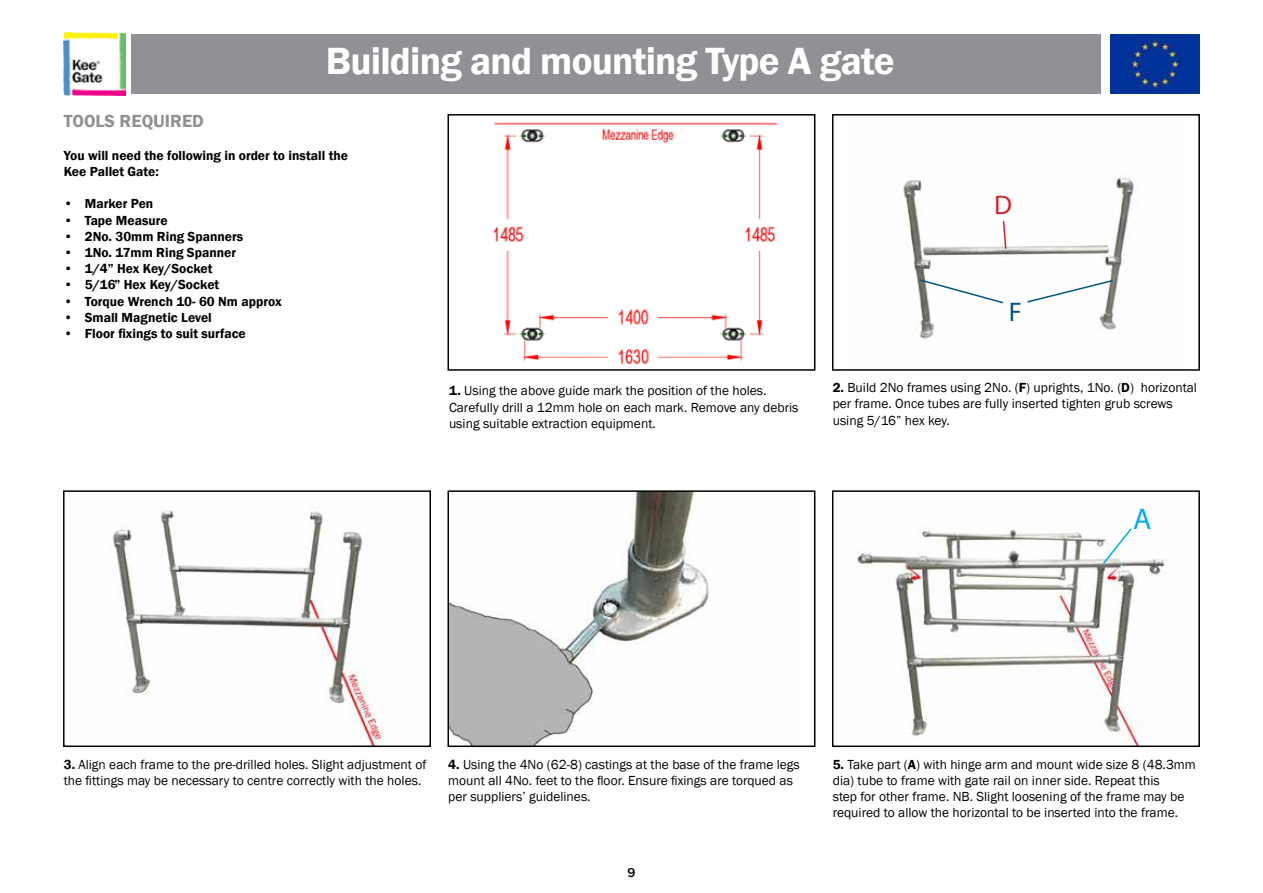
<style>
.page{position:relative;width:1263px;height:893px;background:#fff}
.page>*{position:absolute;margin:0;border:0;box-sizing:border-box;transform-origin:0 0}
.t1{font:600 39px "Franklin Gothic";letter-spacing:-.02em;color:#fff}
.t2{font:30px "Myriad Pro";color:#00aeef}
.t3{font:27px "Myriad Pro";color:#d2232a}
.t4{font:27px "Myriad Pro";color:#005486}
.t5{font:600 18px "Franklin Gothic";color:#919195}
.t6{font:13.5px/16.2px "Franklin Gothic";color:#000}
.t7{font:600 13.5px/16.2px "Franklin Gothic";color:#000}
.t8{font:500 13.5px "Franklin Gothic";color:#000}
.s1{font-weight:600}
</style>
<div class="page">
<div style="left:131px;top:34px;width:970px;height:60px;background:#919195"></div>
<img style="left:493px;top:122px;width:285px;height:243px">
<div style="left:447px;top:114px;width:368px;height:257px;border:2px solid #000"></div>
<img style="left:450px;top:493px;width:259px;height:251px">
<div style="left:447px;top:490px;width:368px;height:257px;border:2px solid #000"></div>
<img style="left:113px;top:507px;width:272px;height:237px">
<div style="left:63px;top:490px;width:368px;height:257px;border:2px solid #000"></div>
<img style="left:857px;top:528px;width:309px;height:216px">
<div style="left:832px;top:490px;width:368px;height:257px;border:2px solid #000"></div>
<img style="left:903px;top:175px;width:234px;height:164px">
<div style="left:832px;top:114px;width:368px;height:257px;border:2px solid #000"></div>
<img style="left:63px;top:32px;width:63px;height:63px">
<svg style="left:1101px;top:528px;width:32px;height:37px"></svg>
<svg style="left:1002px;top:219px;width:5px;height:31px"></svg>
<svg style="left:1026px;top:279px;width:88px;height:25px"></svg>
<svg style="left:918px;top:278px;width:87px;height:26px"></svg>
<img style="left:1110px;top:34px;width:89px;height:59px">
<h1 class="t1" style="left:326px;top:37px;width:570px">Building and mounting Type A gate</h1>
<h3 class="t5" style="left:64px;top:110px;width:142px">TOOLS REQUIRED</h3>
<p class="t7" style="left:64px;top:147px;width:286px">You will need the following in order to install the<br>Kee Pallet Gate:</p>
<p class="t7" style="left:64px;top:196px;width:91px">• Marker Pen</p>
<p class="t7" style="left:64px;top:212px;width:105px">• Tape Measure</p>
<p class="t7" style="left:64px;top:228px;width:181px">• 2No. 30mm Ring Spanners</p>
<p class="t7" style="left:64px;top:245px;width:174px">• 1No. 17mm Ring Spanner</p>
<p class="t7" style="left:64px;top:261px;width:150px">• 1/4” Hex Key/Socket</p>
<p class="t7" style="left:64px;top:277px;width:157px">• 5/16” Hex Key/Socket</p>
<p class="t7" style="left:64px;top:293px;width:219px">• Torque Wrench 10- 60 Nm approx</p>
<p class="t7" style="left:64px;top:309px;width:150px">• Small Magnetic Level</p>
<p class="t7" style="left:64px;top:326px;width:184px">• Floor fixings to suit surface</p>
<h3 class="t3" style="left:994px;top:188px;width:19px">D</h3>
<h3 class="t4" style="left:1009px;top:295px;width:15px">F</h3>
<p class="t6" style="left:449px;top:383px;width:351px"><span class="s1">1.</span> Using the above guide mark the position of the holes.<br>Carefully drill a 12mm hole on each mark. Remove any debris using suitable extraction equipment.</p>
<p class="t6" style="left:833px;top:380px;width:366px"><span class="s1">2.</span> Build 2No frames using 2No. (<span class="s1">F</span>) uprights, 1No. (<span class="s1">D</span>) horizontal per frame. Once tubes are fully inserted tighten grub screws using 5/16” hex key.</p>
<h2 class="t2" style="left:1133px;top:500px;width:20px">A</h2>
<p class="t6" style="left:64px;top:756px;width:364px"><span class="s1">3.</span> Align each frame to the pre-drilled holes. Slight adjustment of the fittings may be necessary to centre correctly with the holes.</p>
<p class="t6" style="left:448px;top:756px;width:353px"><span class="s1">4.</span> Using the 4No (62-8) castings at the base of the frame legs mount all 4No. feet to the floor. Ensure fixings are torqued as per suppliers’ guidelines.</p>
<p class="t8" style="left:627px;top:864px;width:9px">9</p>
<p class="t6" style="left:833px;top:756px;width:365px"><span class="s1">5.</span> Take part (<span class="s1">A</span>) with hinge arm and mount wide size 8 (48.3mm dia) tube to frame with gate rail on inner side. Repeat this<br>step for other frame. NB. Slight loosening of the frame may be required to allow the horizontal to be inserted into the frame.</p>
</div>
